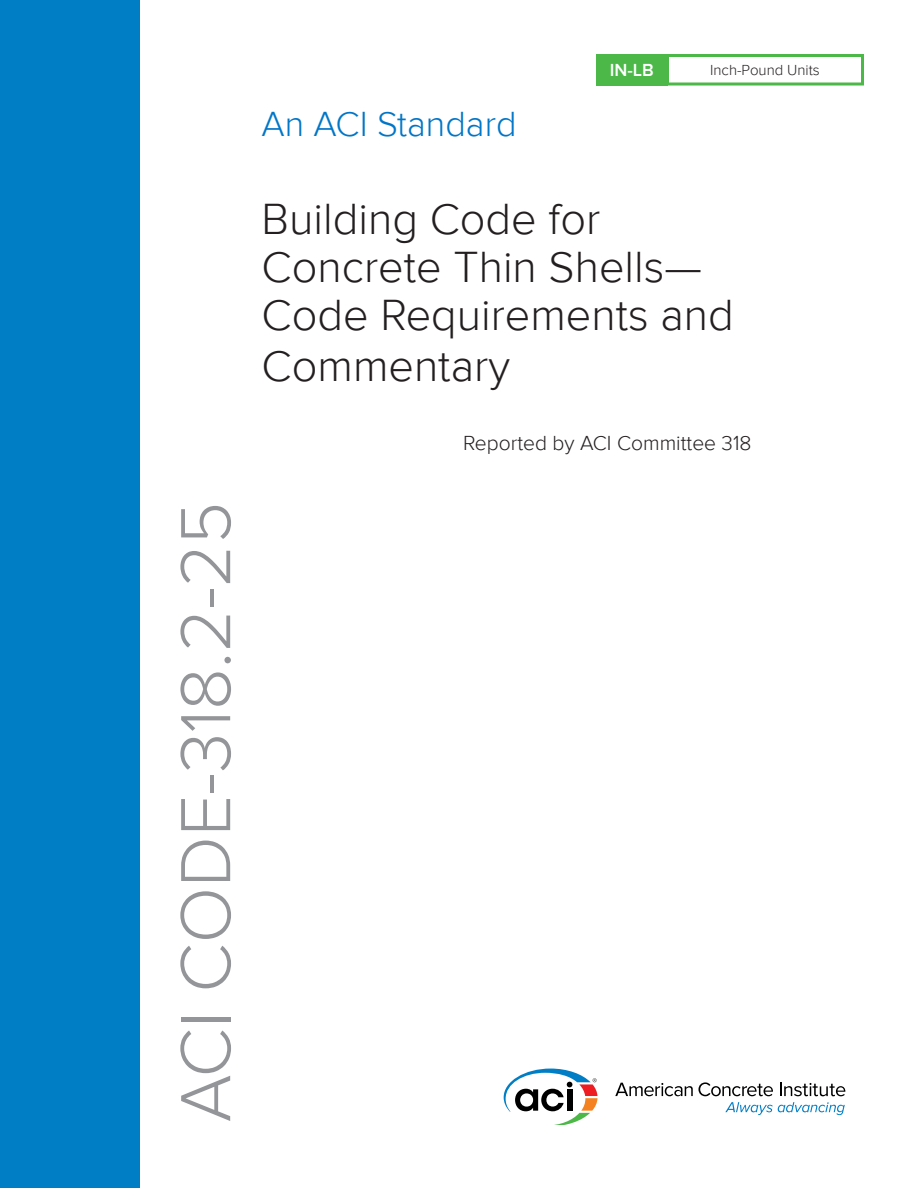
<style>
.page{position:relative;width:918px;height:1188px;background:#fff}
.page>*{position:absolute;margin:0;border:0;box-sizing:border-box;transform-origin:0 0}
.t1{font:300 73.5px "Proxima Nova";color:#939598}
.t2{font:300 45px/49.1px "Proxima Nova";color:#231f20}
.t3{font:300 36px "Proxima Nova";color:#0076c8}
.t4{font:300 21px "Proxima Nova";color:#231f20}
.t5{font:600 18px "Proxima Nova";color:#fff}
.t6{font:300 15px "Proxima Nova";color:#231f20}
</style>
<div class="page">
<div style="left:0;top:0;width:140px;height:1188px;background:#007ec5"></div>
<svg style="left:725px;top:1102px;width:120px;height:13px"></svg>
<svg style="left:615px;top:1082px;width:158px;height:14px"></svg>
<svg style="left:780px;top:1083px;width:65px;height:13px"></svg>
<svg style="left:504px;top:1069px;width:94px;height:55px"></svg>
<div style="left:666px;top:54px;width:198px;height:32px;border:3px solid #4cb848"></div>
<div style="left:596px;top:54px;width:72px;height:32px;background:#4cb848"></div>
<h1 class="t1" style="left:164px;top:1122px;width:622px;rotate:-90deg">ACI CODE-318.2-25</h1>
<p class="t3" style="left:262px;top:104px;width:257px">An ACI Standard</p>
<p class="t5" style="left:610px;top:59px;width:45px">IN-LB</p>
<p class="t6" style="left:710px;top:61px;width:111px">Inch-Pound Units</p>
<p class="t2" style="left:262px;top:195px;width:474px">Building Code for<br>Concrete Thin Shells—<br>Code Requirements and<br>Commentary</p>
<p class="t4" style="left:463px;top:431px;width:290px">Reported by ACI Committee 318</p>
</div>
